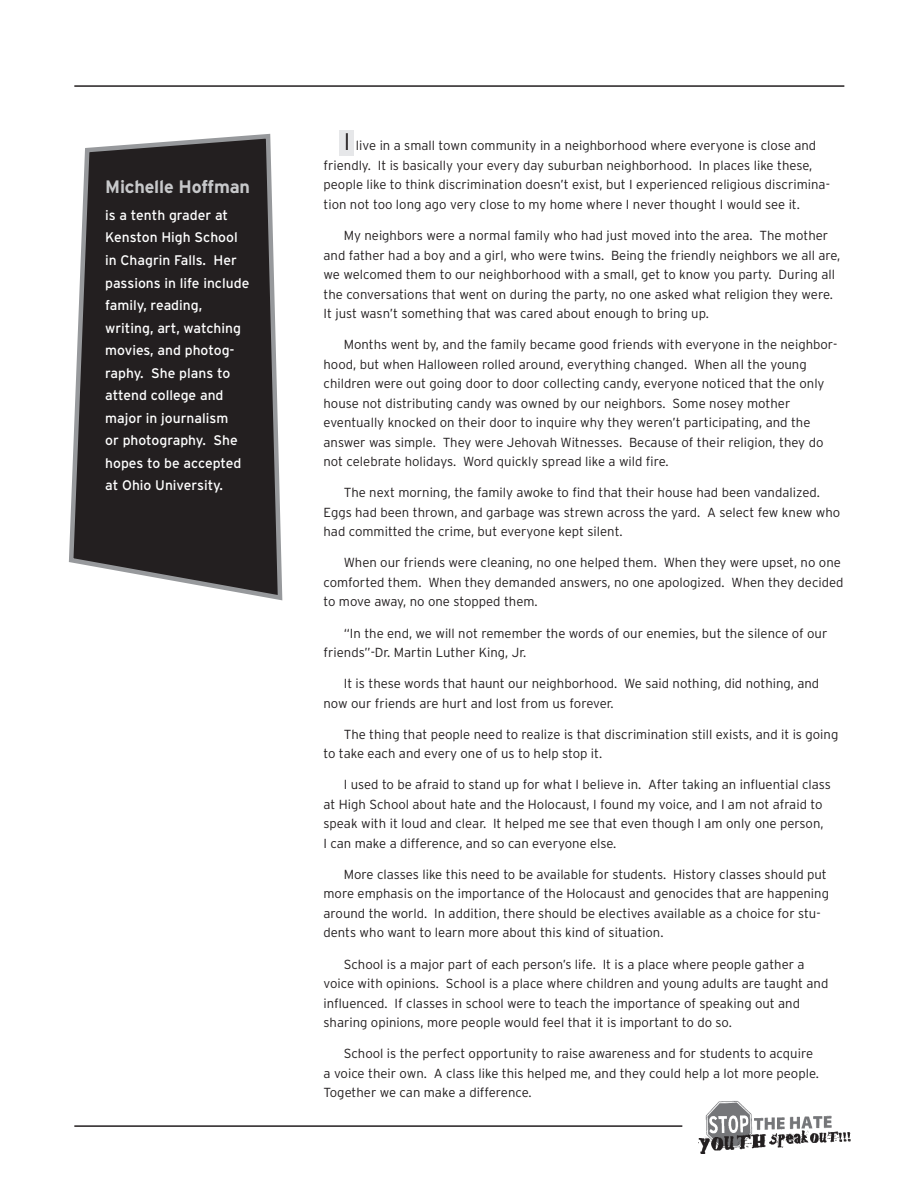
<style>
.page{position:relative;width:918px;height:1188px;background:#fff}
.page>*{position:absolute;margin:0;border:0;box-sizing:border-box;transform-origin:0 0}
.t1{font:700 18px "Interstate";letter-spacing:-.01em;color:#c7c8ca}
.t2{font:13.8px/22.5px "Interstate";color:#fff}
.t3{font:300 13.2px/19.5px "Interstate";color:#231f20}
.s1{font-size:24px}
</style>
<div class="page">
<svg style="left:68px;top:133px;width:215px;height:468px;background:#454243"></svg>
<hr style="left:74px;top:1125px;width:608px;height:2px;background:#231f20">
<hr style="left:74px;top:85px;width:770px;height:2px;background:#231f20">
<img style="left:699px;top:1101px;width:151px;height:53px">
<div style="left:340px;top:130px;width:14px;height:25px;background:#e6e7e9"></div>
<h1 class="t1" style="left:105px;top:177px;width:146px">Michelle Hoffman</h1>
<p class="t2" style="left:105px;top:204px;width:146px">is a tenth grader at<br>Kenston High School in Chagrin Falls. Her passions in life include family, reading, writing, art, watching movies, and photog&shy;raphy. She plans to attend college and major in journalism<br>or photography. She hopes to be accepted at Ohio University.</p>
<p class="t3" style="left:324px;top:136px;width:508px;text-indent:20px"><span class="s1">I</span> live in a small town community in a neighborhood where everyone is close and friendly. It is basically your every day suburban neighborhood. In places like these, people like to think discrimination doesn’t exist, but I experienced religious discrimina&shy;tion not too long ago very close to my home where I never thought I would see it.</p>
<p class="t3" style="left:324px;top:226px;width:518px;text-indent:20px">My neighbors were a normal family who had just moved into the area. The mother and father had a boy and a girl, who were twins. Being the friendly neighbors we all are, we welcomed them to our neighborhood with a small, get to know you party. During all the conversations that went on during the party, no one asked what religion they were.<br>It just wasn’t something that was cared about enough to bring up.</p>
<p class="t3" style="left:324px;top:335px;width:515px;text-indent:20px">Months went by, and the family became good friends with everyone in the neighbor&shy;hood, but when Halloween rolled around, everything changed. When all the young children were out going door to door collecting candy, everyone noticed that the only house not distributing candy was owned by our neighbors. Some nosey mother eventually knocked on their door to inquire why they weren’t participating, and the answer was simple. They were Jehovah Witnesses. Because of their religion, they do not celebrate holidays. Word quickly spread like a wild fire.</p>
<p class="t3" style="left:324px;top:483px;width:518px;text-indent:20px">The next morning, the family awoke to find that their house had been vandalized.<br>Eggs had been thrown, and garbage was strewn across the yard. A select few knew who had committed the crime, but everyone kept silent.</p>
<p class="t3" style="left:324px;top:553px;width:522px;text-indent:20px">When our friends were cleaning, no one helped them. When they were upset, no one comforted them. When they demanded answers, no one apologized. When they decided to move away, no one stopped them.</p>
<p class="t3" style="left:324px;top:623px;width:505px;text-indent:20px">“In the end, we will not remember the words of our enemies, but the silence of our friends”-Dr. Martin Luther King, Jr.</p>
<p class="t3" style="left:324px;top:674px;width:497px;text-indent:20px">It is these words that haunt our neighborhood. We said nothing, did nothing, and now our friends are hurt and lost from us forever.</p>
<p class="t3" style="left:324px;top:724px;width:516px;text-indent:20px">The thing that people need to realize is that discrimination still exists, and it is going to take each and every one of us to help stop it.</p>
<p class="t3" style="left:324px;top:775px;width:509px;text-indent:20px">I used to be afraid to stand up for what I believe in. After taking an influential class at High School about hate and the Holocaust, I found my voice, and I am not afraid to speak with it loud and clear. It helped me see that even though I am only one person,<br>I can make a difference, and so can everyone else.</p>
<p class="t3" style="left:324px;top:864px;width:507px;text-indent:20px">More classes like this need to be available for students. History classes should put more emphasis on the importance of the Holocaust and genocides that are happening around the world. In addition, there should be electives available as a choice for stu&shy;dents who want to learn more about this kind of situation.</p>
<p class="t3" style="left:324px;top:954px;width:506px;text-indent:20px">School is a major part of each person’s life. It is a place where people gather a voice with opinions. School is a place where children and young adults are taught and influenced. If classes in school were to teach the importance of speaking out and sharing opinions, more people would feel that it is important to do so.</p>
<p class="t3" style="left:324px;top:1044px;width:497px;text-indent:20px">School is the perfect opportunity to raise awareness and for students to acquire a voice their own. A class like this helped me, and they could help a lot more people.<br>Together we can make a difference.</p>
</div>
